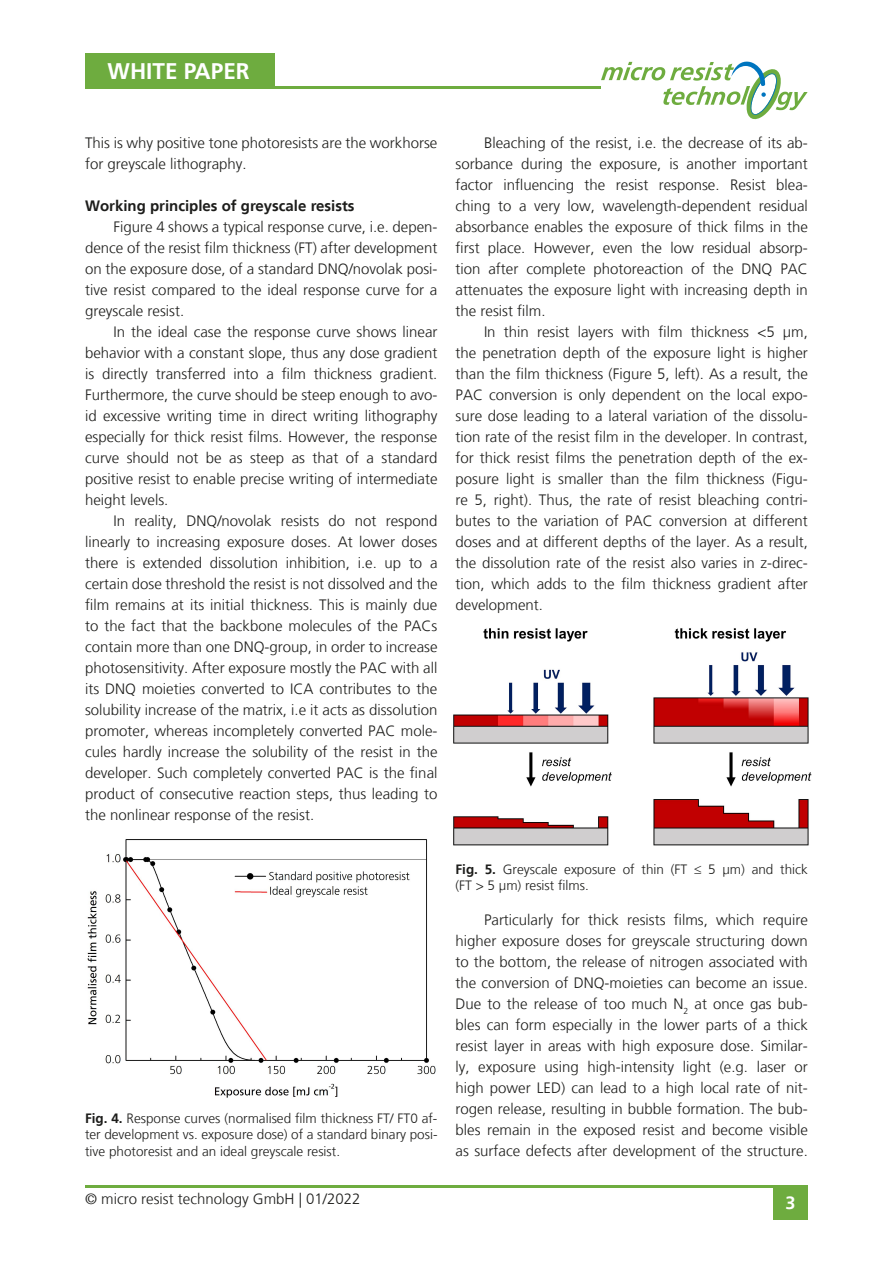
<style>
.page{position:relative;width:893px;height:1263px;background:#fff}
.page>*{position:absolute;margin:0;border:0;box-sizing:border-box;transform-origin:0 0}
.t1{font:700 22.5px "Frutiger";color:#fff}
.t2{font:700 18px "Frutiger";color:#fff}
.t3{font:300 15px/21px "Frutiger LT";color:#1d1d1b;text-align:justify}
.t4{font:700 15px "Frutiger LT";color:#1d1d1b}
.t5{font:300 13.5px/16.2px "Frutiger LT";color:#1d1d1b;text-align:justify}
.s1{font-weight:700}
</style>
<div class="page">
<hr style="left:85px;top:86px;width:515px;height:2px;background:#6eac3f">
<svg style="left:601px;top:62px;width:206px;height:58px"></svg>
<div style="left:85px;top:53px;width:190px;height:35px;background:#6eac3f"></div>
<hr style="left:85px;top:1185px;width:723px;height:3px;background:#6eac3f">
<div style="left:773px;top:1185px;width:35px;height:35px;background:#6eac3f"></div>
<img style="left:87px;top:839px;width:349px;height:259px">
<img style="left:453px;top:628px;width:359px;height:218px">
<h1 class="t1" style="left:108px;top:58px;width:144px">WHITE PAPER</h1>
<p class="t3" style="left:85px;top:132px;width:354px">This is why positive tone photoresists are the workhorse for greyscale lithography.</p>
<p class="t4" style="left:85px;top:196px;width:271px">Working principles of greyscale resists</p>
<p class="t3" style="left:85px;top:216px;width:354px;text-indent:28px">Figure 4 shows a typical response curve, i.e. depen&shy;dence of the resist film thickness (FT) after development on the exposure dose, of a standard DNQ/novolak posi&shy;tive resist compared to the ideal response curve for a greyscale resist.</p>
<p class="t3" style="left:85px;top:321px;width:354px;text-indent:28px">In the ideal case the response curve shows linear behavior with a constant slope, thus any dose gradient is directly transferred into a film thickness gradient.<br>Furthermore, the curve should be steep enough to avo&shy;id excessive writing time in direct writing lithography especially for thick resist films. However, the response curve should not be as steep as that of a standard positive resist to enable precise writing of intermediate height levels.</p>
<p class="t3" style="left:85px;top:510px;width:354px;text-indent:29px">In reality, DNQ/novolak resists do not respond linearly to increasing exposure doses. At lower doses there is extended dissolution inhibition, i.e. up to a certain dose threshold the resist is not dissolved and the film remains at its initial thickness. This is mainly due to the fact that the backbone molecules of the PACs contain more than one DNQ-group, in order to increase photosensitivity. After exposure mostly the PAC with all its DNQ moieties converted to ICA contributes to the solubility increase of the matrix, i.e it acts as dissolution promoter, whereas incompletely converted PAC mole&shy;cules hardly increase the solubility of the resist in the developer. Such completely converted PAC is the final product of consecutive reaction steps, thus leading to the nonlinear response of the resist.</p>
<p class="t5" style="left:85px;top:1111px;width:354px"><span class="s1">Fig. 4.</span> Response curves (normalised film thickness FT/ FT0 af&shy;ter development vs. exposure dose) of a standard binary posi&shy;tive photoresist and an ideal greyscale resist.</p>
<p class="t3" style="left:455px;top:132px;width:354px;text-indent:28px">Bleaching of the resist, i.e. the decrease of its ab&shy;sorbance during the exposure, is another important factor influencing the resist response. Resist blea&shy;ching to a very low, wavelength-dependent residual absorbance enables the exposure of thick films in the first place. However, even the low residual absorp&shy;tion after complete photoreaction of the DNQ PAC attenuates the exposure light with increasing depth in the resist film.</p>
<p class="t3" style="left:455px;top:321px;width:354px;text-indent:28px">In thin resist layers with film thickness &lt;5 μm, the penetration depth of the exposure light is higher than the film thickness (Figure 5, left). As a result, the PAC conversion is only dependent on the local expo&shy;sure dose leading to a lateral variation of the dissolu&shy;tion rate of the resist film in the developer. In contrast, for thick resist films the penetration depth of the ex&shy;posure light is smaller than the film thickness (Figu&shy;re 5, right). Thus, the rate of resist bleaching contri&shy;butes to the variation of PAC conversion at different doses and at different depths of the layer. As a result, the dissolution rate of the resist also varies in z-direc&shy;tion, which adds to the film thickness gradient after development.</p>
<p class="t5" style="left:455px;top:861px;width:354px"><span class="s1">Fig. 5.</span> Greyscale exposure of thin (FT ≤ 5 µm) and thick (FT &gt; 5 µm) resist films.</p>
<p class="t3" style="left:455px;top:909px;width:354px;text-indent:28px">Particularly for thick resists films, which require higher exposure doses for greyscale structuring down to the bottom, the release of nitrogen associated with the conversion of DNQ-moieties can become an issue.<br>Due to the release of too much N<sub>2</sub> at once gas bub&shy;bles can form especially in the lower parts of a thick resist layer in areas with high exposure dose. Similar&shy;ly, exposure using high-intensity light (e.g. laser or high power LED) can lead to a high local rate of nit&shy;rogen release, resulting in bubble formation. The bub&shy;bles remain in the exposed resist and become visible as surface defects after development of the structure.</p>
<p class="t3" style="left:85px;top:1188px;width:277px">© micro resist technology GmbH | 01/2022</p>
<p class="t2" style="left:786px;top:1192px;width:12px">3</p>
</div>
